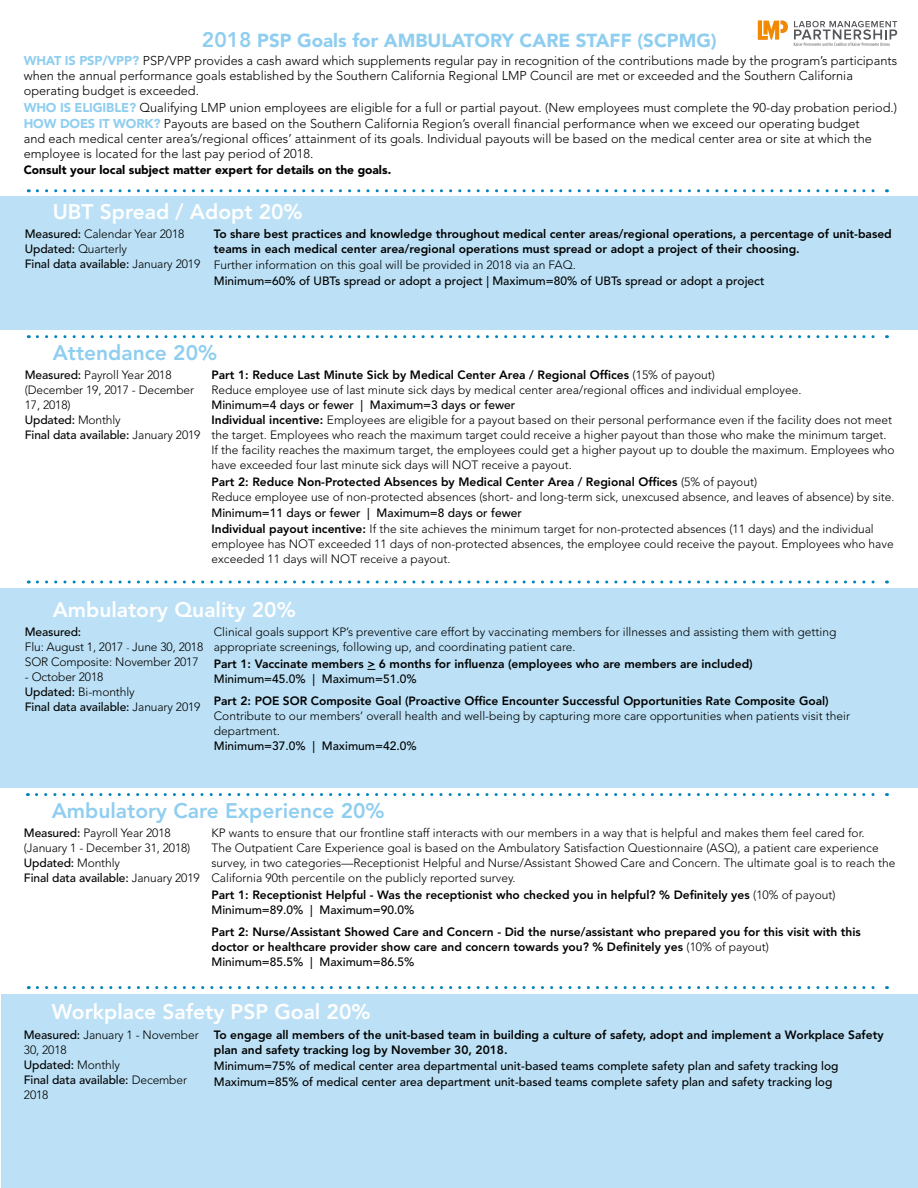
<style>
.page{position:relative;width:918px;height:1188px;background:#fff}
.page>*{position:absolute;margin:0;border:0;box-sizing:border-box;transform-origin:0 0}
.t1{font:800 21px "Avenir LT Std";color:#fff}
.t2{font:800 21px "Avenir LT Std";color:#90cef0}
.t3{font:900 18.75px "Avenir LT Std";color:#90cef0}
.t4{font:300 12.75px/15.3px "Avenir LT Std";color:#000}
.t5{font:300 12px/15px "Avenir LT Std";color:#000}
.t6{font:800 12px/15px "Avenir LT Std";color:#000}
.t7{font:500 12px/15px "Avenir LT Std";color:#000}
.t8{font:900 12px "Avenir LT Std";color:#000}
.s1{font-weight:800;font-size:21px}
.s2{font-weight:900;color:#90cef0}
.s3{font-weight:300}
.s4{font-weight:500}
.s5{font-weight:800}
.s6{font-size:9px}
</style>
<div class="page">
<svg style="left:37px;top:335px;width:850px;height:3px"></svg>
<svg style="left:36px;top:793px;width:851px;height:3px"></svg>
<svg style="left:37px;top:581px;width:850px;height:3px"></svg>
<svg style="left:37px;top:986px;width:850px;height:3px"></svg>
<svg style="left:37px;top:189px;width:850px;height:3px"></svg>
<div style="left:0;top:196px;width:918px;height:134px;background:#bce1f6"></div>
<div style="left:0;top:588px;width:918px;height:200px;background:#bce1f6"></div>
<div style="left:1px;top:994px;width:917px;height:194px;background:#bce1f6"></div>
<svg style="left:758px;top:21px;width:30px;height:19px"></svg>
<svg style="left:794px;top:21px;width:103px;height:25px"></svg>
<h2 class="t3" style="left:202px;top:29px;width:516px"><span class="s1">2018</span> PSP Goals for AMBULATORY CARE STAFF (SCPMG)</h2>
<p class="t4" style="left:24px;top:54px;width:875px"><span class="s2">WHAT IS PSP/VPP?</span> PSP/VPP provides a cash award which supplements regular pay in recognition of the contributions made by the program’s participants when the annual performance goals established by the Southern California Regional LMP Council are met or exceeded and the Southern California operating budget is exceeded.<br><span class="s2">WHO IS ELIGIBLE?</span> Qualifying LMP union employees are eligible for a full or partial payout. (New employees must complete the 90-day probation period.)<br><span class="s2">HOW DOES IT WORK?</span> Payouts are based on the Southern California Region’s overall financial performance when we exceed our operating budget<br>and each medical center area’s/regional offices’ attainment of its goals. Individual payouts will be based on the medical center area or site at which the employee is located for the last pay period of 2018.</p>
<p class="t8" style="left:24px;top:162px;width:369px">Consult your local subject matter expert for details on the goals.</p>
<h1 class="t1" style="left:53px;top:199px;width:252px">UBT Spread / Adopt 20%</h1>
<p class="t7" style="left:25px;top:227px;width:177px">Measured: <span class="s3">Calendar Year 2018<br></span>Updated: <span class="s3">Quarterly<br></span>Final data available: <span class="s3">January 2019</span></p>
<p class="t6" style="left:214px;top:226px;width:679px">To share best practices and knowledge throughout medical center areas/regional operations, a percentage of unit-based teams in each medical center area/regional operations must spread or adopt a project of their choosing.</p>
<p class="t5" style="left:214px;top:257px;width:364px">Further information on this goal will be provided in 2018 via an FAQ.</p>
<p class="t7" style="left:214px;top:274px;width:552px">Minimum=60% of UBTs spread or adopt a project | Maximum=80% of UBTs spread or adopt a project</p>
<h1 class="t2" style="left:53px;top:340px;width:166px">Attendance 20%</h1>
<p class="t5" style="left:25px;top:367px;width:177px"><span class="s4">Measured:</span> Payroll Year 2018 (December 19, 2017 - December<br>17, 2018)<br><span class="s4">Updated:</span> Monthly<br><span class="s4">Final data available:</span> January 2019</p>
<p class="t5" style="left:212px;top:367px;width:592px"><span class="s5">Part 1: Reduce Last Minute Sick by Medical Center Area / Regional Offices</span> (15% of payout)<br>Reduce employee use of last minute sick days by medical center area/regional offices and individual employee.</p>
<p class="t5" style="left:212px;top:397px;width:685px"><span class="s4">Minimum=4 days or fewer | Maximum=3 days or fewer<br></span><span class="s5">Individual incentive:</span> Employees are eligible for a payout based on their personal performance even if the facility does not meet the target. Employees who reach the maximum target could receive a higher payout than those who make the minimum target.<br>If the facility reaches the maximum target, the employees could get a higher payout up to double the maximum. Employees who have exceeded four last minute sick days will NOT receive a payout.</p>
<p class="t5" style="left:212px;top:474px;width:685px"><span class="s5">Part 2: Reduce Non-Protected Absences by Medical Center Area / Regional Offices</span> (5% of payout)<br>Reduce employee use of non-protected absences (short- and long-term sick, unexcused absence, and leaves of absence) by site.</p>
<p class="t5" style="left:212px;top:505px;width:684px"><span class="s4">Minimum=11 days or fewer | Maximum=8 days or fewer<br></span><span class="s5">Individual payout incentive:</span> If the site achieves the minimum target for non-protected absences (11 days) and the individual employee has NOT exceeded 11 days of non-protected absences, the employee could receive the payout. Employees who have exceeded 11 days will NOT receive a payout.</p>
<h1 class="t1" style="left:53px;top:597px;width:245px">Ambulatory Quality 20%</h1>
<p class="t5" style="left:25px;top:624px;width:180px"><span class="s4">Measured:<br></span>Flu: August 1, 2017 <span class="s6">-</span> June 30, 2018<br>SOR Composite: November 2017</p>
<p class="t5" style="left:25px;top:669px;width:177px">- October 2018<br><span class="s4">Updated:</span> Bi-monthly<br><span class="s4">Final data available:</span> January 2019</p>
<p class="t5" style="left:214px;top:624px;width:624px">Clinical goals support KP’s preventive care effort by vaccinating members for illnesses and assisting them with getting appropriate screenings, following up, and coordinating patient care.</p>
<p class="t6" style="left:214px;top:657px;width:541px">Part 1: Vaccinate members &gt; 6 months for influenza (employees who are members are included)</p>
<p class="t7" style="left:214px;top:672px;width:204px">Minimum=45.0% | Maximum=51.0%</p>
<p class="t6" style="left:214px;top:693px;width:617px">Part 2: POE SOR Composite Goal (Proactive Office Encounter Successful Opportunities Rate Composite Goal)</p>
<p class="t5" style="left:214px;top:708px;width:638px">Contribute to our members’ overall health and well-being by capturing more care opportunities when patients visit their department.</p>
<p class="t7" style="left:214px;top:739px;width:204px">Minimum=37.0% | Maximum=42.0%</p>
<h1 class="t2" style="left:52px;top:798px;width:334px">Ambulatory Care Experience 20%</h1>
<p class="t5" style="left:24px;top:825px;width:177px"><span class="s4">Measured:</span> Payroll Year 2018 (January 1 - December 31, 2018)<br><span class="s4">Updated:</span> Monthly<br><span class="s4">Final data available:</span> January 2019</p>
<p class="t5" style="left:212px;top:825px;width:685px">KP wants to ensure that our frontline staff interacts with our members in a way that is helpful and makes them feel cared for.<br>The Outpatient Care Experience goal is based on the Ambulatory Satisfaction Questionnaire (ASQ), a patient care experience survey, in two categories—Receptionist Helpful and Nurse/Assistant Showed Care and Concern. The ultimate goal is to reach the California 90th percentile on the publicly reported survey.</p>
<p class="t6" style="left:212px;top:887px;width:626px">Part 1: Receptionist Helpful - Was the receptionist who checked you in helpful? % Definitely yes <span class="s3">(10% of payout)<br></span><span class="s4">Minimum=89.0% | Maximum=90.0%</span></p>
<p class="t6" style="left:212px;top:924px;width:651px">Part 2: Nurse/Assistant Showed Care and Concern - Did the nurse/assistant who prepared you for this visit with this doctor or healthcare provider show care and concern towards you? % Definitely yes <span class="s3">(10% of payout)<br></span><span class="s4">Minimum=85.5% | Maximum=86.5%</span></p>
<h1 class="t1" style="left:52px;top:1000px;width:320px">Workplace Safety PSP Goal 20%</h1>
<p class="t5" style="left:24px;top:1027px;width:176px"><span class="s4">Measured:</span> January 1 - November<br>30, 2018<br><span class="s4">Updated:</span> Monthly<br><span class="s4">Final data available:</span> December<br>2018</p>
<p class="t6" style="left:214px;top:1027px;width:671px">To engage all members of the unit-based team in building a culture of safety, adopt and implement a Workplace Safety plan and safety tracking log by November 30, 2018.</p>
<p class="t7" style="left:214px;top:1058px;width:626px;line-height:16.4px">Minimum=75% of medical center area departmental unit-based teams complete safety plan and safety tracking log<br>Maximum=85% of medical center area department unit-based teams complete safety plan and safety tracking log</p>
</div>
